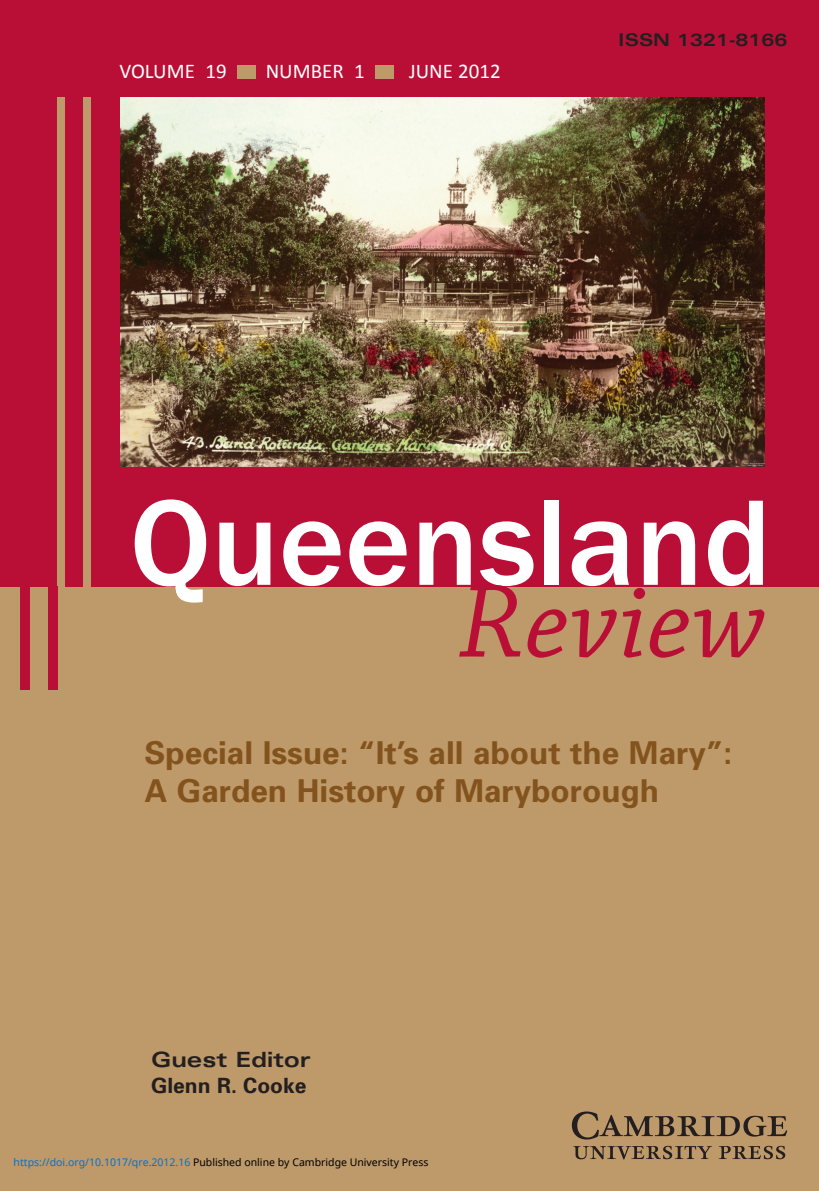
<style>
.page{position:relative;width:819px;height:1191px;background:#be996a}
.page>*{position:absolute;margin:0;border:0;box-sizing:border-box;transform-origin:0 0}
.t1{font:500 126px "Franklin Gothic";color:#fff}
.t2{font:italic 110.25px "Chaparral Pro";color:#b90f36}
.t3{font:700 31.5px/37.8px "Univers";color:#83531d}
.t4{font:21px "Calibri";color:#fff}
.t5{font:700 21px "Univers";color:#231f20}
.t6{font:700 expanded 21px "Univers";color:#231f20}
.t7{font:700 expanded 17.5px "Univers";color:#231f20}
.t8{font:10.5px "Noto Sans";color:#000}
.s1{color:#0172cf}
</style>
<div class="page">
<div style="left:0;top:0;width:819px;height:586px;background:#b90f36"></div>
<div style="left:237px;top:65px;width:18px;height:13px;background:#be996a"></div>
<div style="left:375px;top:65px;width:18px;height:13px;background:#be996a"></div>
<img style="left:120px;top:97px;width:644px;height:369px">
<div style="left:83px;top:97px;width:8px;height:518px;background:#be996a"></div>
<div style="left:20px;top:507px;width:9px;height:182px;background:#b90f36"></div>
<svg style="left:572px;top:1111px;width:215px;height:28px"></svg>
<svg style="left:573px;top:1145px;width:139px;height:14px"></svg>
<svg style="left:719px;top:1145px;width:66px;height:14px"></svg>
<div style="left:58px;top:97px;width:7px;height:489px;background:#be996a"></div>
<div style="left:48px;top:586px;width:10px;height:104px;background:#b90f36"></div>
<h3 class="t4" style="left:119px;top:63px;width:109px">VOLUME 19</h3>
<h3 class="t4" style="left:266px;top:63px;width:101px">NUMBER 1</h3>
<h3 class="t4" style="left:409px;top:63px;width:93px">JUNE 2012</h3>
<h3 class="t7" style="left:618px;top:32px;width:171px">ISSN 1321-8166</h3>
<h1 class="t1" style="left:130px;top:494px;width:643px">Queensland</h1>
<h2 class="t2" style="left:459px;top:577px;width:310px">Review</h2>
<h3 class="t3" style="left:145px;top:737px;width:589px">Special Issue: “It’s all about the Mary”:<br>A Garden History of Maryborough</h3>
<h3 class="t6" style="left:151px;top:1051px;width:161px">Guest Editor</h3>
<h3 class="t5" style="left:151px;top:1077px;width:157px">Glenn R. Cooke</h3>
<p class="t8" style="left:14px;top:1154px;width:416px"><span class="s1">https://doi.org/10.1017/qre.2012.16</span> Published online by Cambridge University Press</p>
</div>
